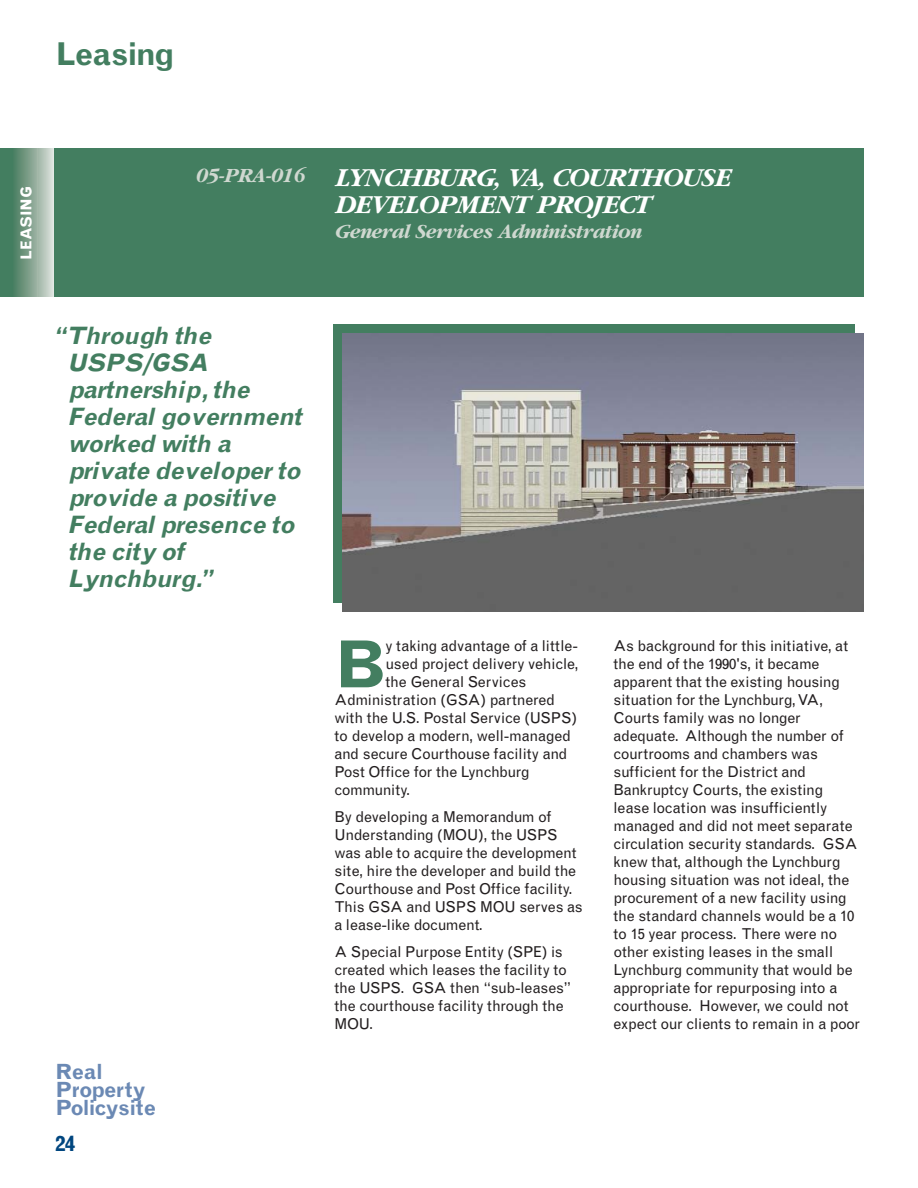
<style>
.page{position:relative;width:918px;height:1188px;background:#fff}
.page>*{position:absolute;margin:0;border:0;box-sizing:border-box;transform-origin:0 0}
.t1{font:700 64.95px "Grotesque";color:#437e60}
.t2{font:700 31.5px "Grotesque";letter-spacing:-.035em;color:#437e60}
.t3{font:italic 700 27px/27px "Garamond";letter-spacing:-.03em;color:#fff}
.t4{font:italic 700 24px/27px "Grotesque";letter-spacing:-.025em;color:#437e60}
.t5{font:italic 700 21px "Garamond";letter-spacing:-.03em;color:#cfd8d0}
.t6{font:700 21px/18px "Grotesque";letter-spacing:-.025em;color:#6b89b4}
.t7{font:700 21px "Grotesque";color:#00467f}
.t8{font:15px/18px "Grotesque";letter-spacing:-.015em;color:#231f20}
.t9{font:15px "Grotesque";letter-spacing:-.035em;color:#231f20}
.t10{font:700 15px "Grotesque";color:#fff}
</style>
<div class="page">
<div style="left:0;top:148px;width:54px;height:149px;background:#437e60"></div>
<hr style="left:14px;top:148px;width:1px;height:149px;background:#4e8367">
<hr style="left:15px;top:148px;width:1px;height:149px;background:#538569">
<hr style="left:16px;top:148px;width:1px;height:149px;background:#57876c">
<hr style="left:17px;top:148px;width:1px;height:149px;background:#5b896f">
<hr style="left:18px;top:148px;width:1px;height:149px;background:#5f8b71">
<hr style="left:19px;top:148px;width:1px;height:149px;background:#628d73">
<hr style="left:20px;top:148px;width:1px;height:149px;background:#669077">
<hr style="left:21px;top:148px;width:1px;height:149px;background:#6a9179">
<hr style="left:22px;top:148px;width:1px;height:149px;background:#6e947c">
<hr style="left:23px;top:148px;width:1px;height:149px;background:#72967f">
<hr style="left:24px;top:148px;width:1px;height:149px;background:#769982">
<hr style="left:25px;top:148px;width:1px;height:149px;background:#799b85">
<hr style="left:26px;top:148px;width:1px;height:149px;background:#7c9d88">
<hr style="left:27px;top:148px;width:1px;height:149px;background:#809f8b">
<hr style="left:28px;top:148px;width:1px;height:149px;background:#83a28e">
<hr style="left:29px;top:148px;width:1px;height:149px;background:#88a591">
<hr style="left:30px;top:148px;width:1px;height:149px;background:#8ca795">
<hr style="left:31px;top:148px;width:1px;height:149px;background:#90aa98">
<hr style="left:32px;top:148px;width:1px;height:149px;background:#93ad9b">
<hr style="left:33px;top:148px;width:1px;height:149px;background:#98b09f">
<hr style="left:34px;top:148px;width:1px;height:149px;background:#9cb2a2">
<hr style="left:35px;top:148px;width:1px;height:149px;background:#9fb4a5">
<hr style="left:36px;top:148px;width:1px;height:149px;background:#a4b8a9">
<hr style="left:37px;top:148px;width:1px;height:149px;background:#a8bbad">
<hr style="left:38px;top:148px;width:1px;height:149px;background:#acbeb1">
<hr style="left:39px;top:148px;width:1px;height:149px;background:#b0c1b4">
<hr style="left:40px;top:148px;width:1px;height:149px;background:#b5c4b9">
<hr style="left:41px;top:148px;width:1px;height:149px;background:#b9c7bc">
<hr style="left:42px;top:148px;width:1px;height:149px;background:#bdcac0">
<hr style="left:43px;top:148px;width:1px;height:149px;background:#c2cec4">
<hr style="left:44px;top:148px;width:1px;height:149px;background:#c5d0c7">
<hr style="left:45px;top:148px;width:1px;height:149px;background:#cad4cc">
<hr style="left:46px;top:148px;width:1px;height:149px;background:#cfd7d0">
<hr style="left:47px;top:148px;width:1px;height:149px;background:#d4dbd4">
<hr style="left:48px;top:148px;width:1px;height:149px;background:#d8dfd9">
<hr style="left:49px;top:148px;width:1px;height:149px;background:#dde2dd">
<hr style="left:50px;top:148px;width:1px;height:149px;background:#e2e7e2">
<hr style="left:51px;top:148px;width:1px;height:149px;background:#e7eae6">
<hr style="left:52px;top:148px;width:1px;height:149px;background:#edefec">
<hr style="left:53px;top:148px;width:1px;height:149px;background:#f1f3f1">
<div style="left:54px;top:148px;width:810px;height:149px;background:#437e60"></div>
<div style="left:333px;top:324px;width:522px;height:279px;background:#437e60"></div>
<img style="left:342px;top:333px;width:522px;height:279px">
<h2 class="t2" style="left:56px;top:42px;width:120px">Leasing</h2>
<p class="t10" style="left:21px;top:260px;width:76px;rotate:-90deg">LEASING</p>
<h3 class="t5" style="left:196px;top:168px;width:110px">05-PRA-016</h3>
<h3 class="t4" style="left:69px;top:323px;width:236px;text-indent:-14px">“Through the<br>USPS/GSA partnership, the<br>Federal government worked with a private developer to provide a positive<br>Federal presence to the city of<br>Lynchburg.”</h3>
<h3 class="t6" style="left:56px;top:1064px;width:102px">Real<br>Property<br>Policysite</h3>
<h3 class="t7" style="left:56px;top:1135px;width:21px">24</h3>
<h3 class="t3" style="left:334px;top:167px;width:398px">LYNCHBURG, VA, COURTHOUSE<br>DEVELOPMENT PROJECT</h3>
<h3 class="t5" style="left:334px;top:224px;width:309px">General Services Administration</h3>
<h1 class="t1" style="left:334px;top:640px;width:54px">B</h1>
<p class="t8" style="left:386px;top:638px;width:194px">y taking advantage of a little-</p>
<p class="t8" style="left:386px;top:656px;width:195px">used project delivery vehicle,</p>
<p class="t8" style="left:386px;top:674px;width:142px">the General Services</p>
<p class="t8" style="left:334px;top:692px;width:222px">Administration (GSA) partnered</p>
<p class="t8" style="left:334px;top:710px;width:244px">with the U.S. Postal Service (USPS)</p>
<p class="t8" style="left:334px;top:728px;width:238px">to develop a modern, well-managed</p>
<p class="t8" style="left:334px;top:746px;width:234px">and secure Courthouse facility and</p>
<p class="t8" style="left:334px;top:764px;width:197px">Post Office for the Lynchburg</p>
<p class="t9" style="left:334px;top:784px;width:77px">community.</p>
<p class="t8" style="left:334px;top:809px;width:250px">By developing a Memorandum of<br>Understanding (MOU), the USPS was able to acquire the development site, hire the developer and build the<br>Courthouse and Post Office facility.<br>This GSA and USPS MOU serves as a lease-like document.</p>
<p class="t8" style="left:334px;top:944px;width:238px">A Special Purpose Entity (SPE) is created which leases the facility to the USPS. GSA then “sub-leases” the courthouse facility through the<br>MOU.</p>
<p class="t8" style="left:614px;top:638px;width:248px">As background for this initiative, at the end of the 1990's, it became apparent that the existing housing situation for the Lynchburg, VA, Courts family was no longer adequate. Although the number of courtrooms and chambers was sufficient for the District and Bankruptcy Courts, the existing lease location was insufficiently managed and did not meet separate circulation security standards. GSA knew that, although the Lynchburg housing situation was not ideal, the procurement of a new facility using the standard channels would be a 10 to 15 year process. There were no other existing leases in the small Lynchburg community that would be appropriate for repurposing into a courthouse. However, we could not expect our clients to remain in a poor</p>
</div>
